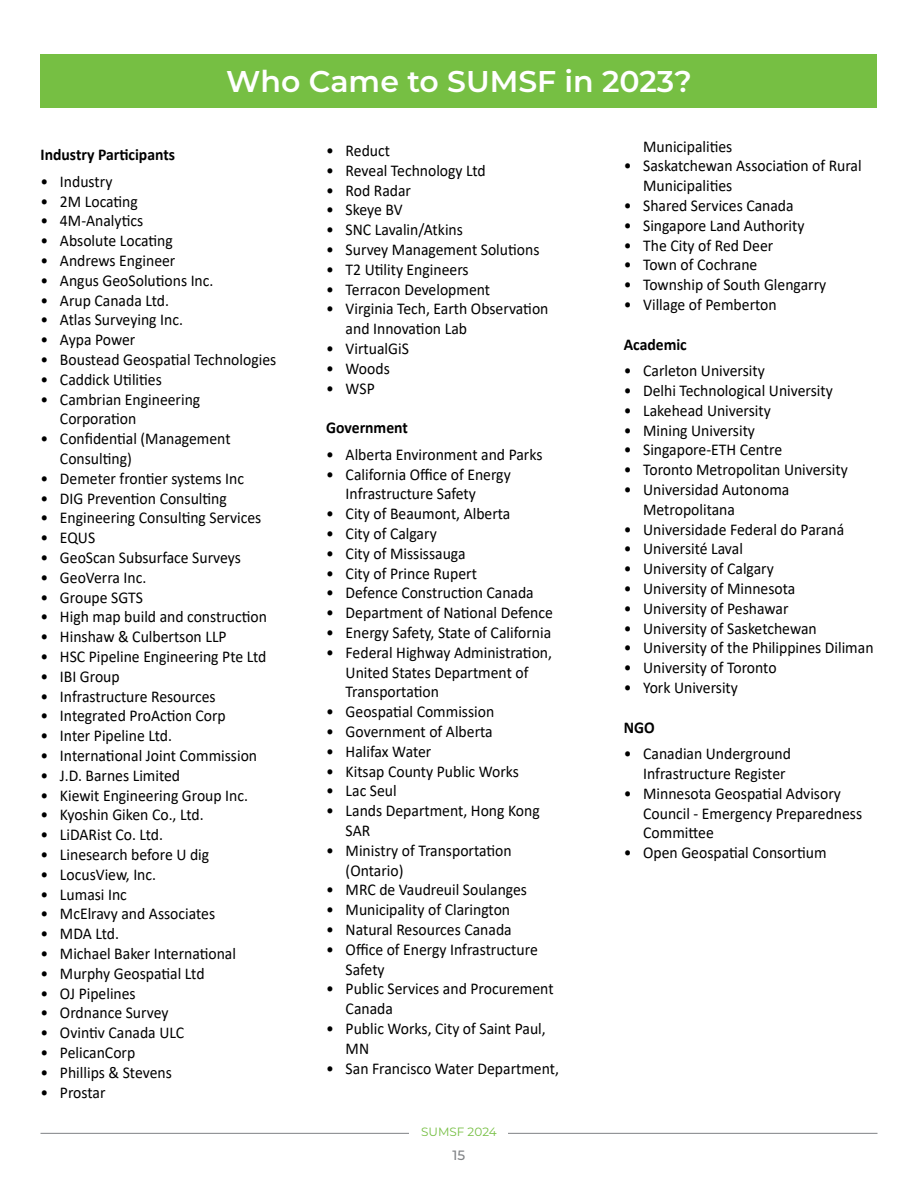
<style>
.page{position:relative;width:918px;height:1188px;background:#fff}
.page>*{position:absolute;margin:0;border:0;box-sizing:border-box;transform-origin:0 0}
.t1{font:600 30px "Montserrat";color:#fff}
.t2{font:16.5px/19.8px "Calibri";color:#000;scale:.95 1}
.t3{font:700 16.5px "Calibri";color:#000;scale:.95 1}
.t4{font:500 13.5px "Montserrat";color:#808285}
.t5{font:12px "Montserrat";color:#76bf43}
</style>
<div class="page">
<hr style="left:40px;top:1133px;width:838px;height:1px;background:#808285">
<div style="left:410px;top:1125px;width:98px;height:20px;background:#fff"></div>
<div style="left:40px;top:54px;width:838px;height:54px;background:#76bf43"></div>
<h1 class="t1" style="left:226px;top:60px;width:467px">Who Came to SUMSF in 2023?</h1>
<p class="t3" style="left:40px;top:143px;width:143px">Industry Participants</p>
<p class="t2" style="left:40px;top:171px;width:77px">• Industry</p>
<p class="t2" style="left:40px;top:191px;width:104px">• 2M Locating</p>
<p class="t2" style="left:40px;top:211px;width:110px">• 4M-Analytics</p>
<p class="t2" style="left:40px;top:230px;width:141px">• Absolute Locating</p>
<p class="t2" style="left:40px;top:250px;width:144px">• Andrews Engineer</p>
<p class="t2" style="left:40px;top:270px;width:184px">• Angus GeoSolutions Inc.</p>
<p class="t2" style="left:40px;top:290px;width:137px">• Arup Canada Ltd.</p>
<p class="t2" style="left:40px;top:310px;width:151px">• Atlas Surveying Inc.</p>
<p class="t2" style="left:40px;top:329px;width:101px">• Aypa Power</p>
<p class="t2" style="left:40px;top:349px;width:250px">• Boustead Geospatial Technologies</p>
<p class="t2" style="left:40px;top:369px;width:129px">• Caddick Utilities</p>
<p class="t2" style="left:60px;top:389px;width:149px;text-indent:-19px">• Cambrian Engineering<br>Corporation</p>
<p class="t2" style="left:60px;top:428px;width:181px;text-indent:-19px">• Confidential (Management<br>Consulting)</p>
<p class="t2" style="left:40px;top:468px;width:216px">• Demeter frontier systems Inc</p>
<p class="t2" style="left:40px;top:488px;width:198px">• DIG Prevention Consulting</p>
<p class="t2" style="left:40px;top:508px;width:234px">• Engineering Consulting Services</p>
<p class="t2" style="left:40px;top:527px;width:59px">• EQUS</p>
<p class="t2" style="left:40px;top:547px;width:213px">• GeoScan Subsurface Surveys</p>
<p class="t2" style="left:40px;top:567px;width:113px">• GeoVerra Inc.</p>
<p class="t2" style="left:40px;top:587px;width:109px">• Groupe SGTS</p>
<p class="t2" style="left:40px;top:607px;width:240px">• High map build and construction</p>
<p class="t2" style="left:40px;top:626px;width:197px">• Hinshaw &amp; Culbertson LLP</p>
<p class="t2" style="left:40px;top:646px;width:239px">• HSC Pipeline Engineering Pte Ltd</p>
<p class="t2" style="left:40px;top:666px;width:85px">• IBI Group</p>
<p class="t2" style="left:40px;top:686px;width:186px">• Infrastructure Resources</p>
<p class="t2" style="left:40px;top:706px;width:197px">• Integrated ProAction Corp</p>
<p class="t2" style="left:40px;top:725px;width:140px">• Inter Pipeline Ltd.</p>
<p class="t2" style="left:40px;top:745px;width:230px">• International Joint Commission</p>
<p class="t2" style="left:40px;top:765px;width:149px">• J.D. Barnes Limited</p>
<p class="t2" style="left:40px;top:785px;width:220px">• Kiewit Engineering Group Inc.</p>
<p class="t2" style="left:40px;top:805px;width:173px">• Kyoshin Giken Co., Ltd.</p>
<p class="t2" style="left:40px;top:824px;width:131px">• LiDARist Co. Ltd.</p>
<p class="t2" style="left:40px;top:844px;width:179px">• Linesearch before U dig</p>
<p class="t2" style="left:40px;top:864px;width:123px">• LocusView, Inc.</p>
<p class="t2" style="left:40px;top:884px;width:92px">• Lumasi Inc</p>
<p class="t2" style="left:40px;top:904px;width:185px">• McElravy and Associates</p>
<p class="t2" style="left:40px;top:923px;width:84px">• MDA Ltd.</p>
<p class="t2" style="left:40px;top:943px;width:207px">• Michael Baker International</p>
<p class="t2" style="left:40px;top:963px;width:174px">• Murphy Geospatial Ltd</p>
<p class="t2" style="left:40px;top:983px;width:102px">• OJ Pipelines</p>
<p class="t2" style="left:40px;top:1003px;width:136px">• Ordnance Survey</p>
<p class="t2" style="left:40px;top:1022px;width:153px">• Ovintiv Canada ULC</p>
<p class="t2" style="left:40px;top:1042px;width:101px">• PelicanCorp</p>
<p class="t2" style="left:40px;top:1062px;width:140px">• Phillips &amp; Stevens</p>
<p class="t2" style="left:40px;top:1082px;width:70px">• Prostar</p>
<p class="t2" style="left:326px;top:140px;width:69px">• Reduct</p>
<p class="t2" style="left:326px;top:160px;width:170px">• Reveal Technology Ltd</p>
<p class="t2" style="left:326px;top:180px;width:91px">• Rod Radar</p>
<p class="t2" style="left:326px;top:200px;width:82px">• Skeye BV</p>
<p class="t2" style="left:326px;top:219px;width:146px">• SNC Lavalin/Atkins</p>
<p class="t2" style="left:326px;top:239px;width:226px">• Survey Management Solutions</p>
<p class="t2" style="left:326px;top:259px;width:152px">• T2 Utility Engineers</p>
<p class="t2" style="left:326px;top:279px;width:174px">• Terracon Development</p>
<p class="t2" style="left:346px;top:299px;width:215px;text-indent:-19px">• Virginia Tech, Earth Observation and Innovation Lab</p>
<p class="t2" style="left:326px;top:338px;width:89px">• VirtualGiS</p>
<p class="t2" style="left:326px;top:358px;width:69px">• Woods</p>
<p class="t2" style="left:326px;top:378px;width:53px">• WSP</p>
<p class="t3" style="left:326px;top:416px;width:88px">Government</p>
<p class="t2" style="left:326px;top:444px;width:229px">• Alberta Environment and Parks</p>
<p class="t2" style="left:346px;top:464px;width:175px;text-indent:-19px">• California Office of Energy<br>Infrastructure Safety</p>
<p class="t2" style="left:326px;top:503px;width:196px">• City of Beaumont, Alberta</p>
<p class="t2" style="left:326px;top:523px;width:118px">• City of Calgary</p>
<p class="t2" style="left:326px;top:543px;width:148px">• City of Mississauga</p>
<p class="t2" style="left:326px;top:563px;width:160px">• City of Prince Rupert</p>
<p class="t2" style="left:326px;top:583px;width:220px">• Defence Construction Canada</p>
<p class="t2" style="left:326px;top:602px;width:240px">• Department of National Defence</p>
<p class="t2" style="left:326px;top:622px;width:238px">• Energy Safety, State of California</p>
<p class="t2" style="left:346px;top:642px;width:219px;text-indent:-19px">• Federal Highway Administration,<br>United States Department of<br>Transportation</p>
<p class="t2" style="left:326px;top:701px;width:178px">• Geospatial Commission</p>
<p class="t2" style="left:326px;top:721px;width:177px">• Government of Alberta</p>
<p class="t2" style="left:326px;top:741px;width:112px">• Halifax Water</p>
<p class="t2" style="left:326px;top:761px;width:204px">• Kitsap County Public Works</p>
<p class="t2" style="left:326px;top:781px;width:76px">• Lac Seul</p>
<p class="t2" style="left:346px;top:800px;width:206px;text-indent:-19px">• Lands Department, Hong Kong<br>SAR</p>
<p class="t2" style="left:346px;top:840px;width:176px;text-indent:-19px">• Ministry of Transportation (Ontario)</p>
<p class="t2" style="left:326px;top:880px;width:213px">• MRC de Vaudreuil Soulanges</p>
<p class="t2" style="left:326px;top:899px;width:195px">• Municipality of Clarington</p>
<p class="t2" style="left:326px;top:919px;width:197px">• Natural Resources Canada</p>
<p class="t2" style="left:346px;top:939px;width:204px;text-indent:-19px">• Office of Energy Infrastructure<br>Safety</p>
<p class="t2" style="left:346px;top:979px;width:220px;text-indent:-19px">• Public Services and Procurement<br>Canada</p>
<p class="t2" style="left:346px;top:1018px;width:212px;text-indent:-19px">• Public Works, City of Saint Paul,<br>MN</p>
<p class="t2" style="left:326px;top:1058px;width:247px">• San Francisco Water Department,</p>
<p class="t5" style="left:421px;top:1124px;width:77px">SUMSF 2024</p>
<p class="t4" style="left:453px;top:1146px;width:14px">15</p>
<p class="t2" style="left:643px;top:136px;width:95px">Municipalities</p>
<p class="t2" style="left:643px;top:156px;width:232px;text-indent:-19px">• Saskatchewan Association of Rural<br>Municipalities</p>
<p class="t2" style="left:624px;top:195px;width:180px">• Shared Services Canada</p>
<p class="t2" style="left:624px;top:215px;width:192px">• Singapore Land Authority</p>
<p class="t2" style="left:624px;top:235px;width:159px">• The City of Red Deer</p>
<p class="t2" style="left:624px;top:255px;width:142px">• Town of Cochrane</p>
<p class="t2" style="left:624px;top:274px;width:215px">• Township of South Glengarry</p>
<p class="t2" style="left:624px;top:294px;width:163px">• Village of Pemberton</p>
<p class="t3" style="left:624px;top:333px;width:68px">Academic</p>
<p class="t2" style="left:624px;top:360px;width:150px">• Carleton University</p>
<p class="t2" style="left:624px;top:380px;width:222px">• Delhi Technological University</p>
<p class="t2" style="left:624px;top:400px;width:156px">• Lakehead University</p>
<p class="t2" style="left:624px;top:420px;width:140px">• Mining University</p>
<p class="t2" style="left:624px;top:440px;width:168px">• Singapore-ETH Centre</p>
<p class="t2" style="left:624px;top:459px;width:237px">• Toronto Metropolitan University</p>
<p class="t2" style="left:643px;top:479px;width:155px;text-indent:-19px">• Universidad Autonoma<br>Metropolitana</p>
<p class="t2" style="left:624px;top:519px;width:234px">• Universidade Federal do Paraná</p>
<p class="t2" style="left:624px;top:539px;width:127px">• Université Laval</p>
<p class="t2" style="left:624px;top:558px;width:160px">• University of Calgary</p>
<p class="t2" style="left:624px;top:578px;width:182px">• University of Minnesota</p>
<p class="t2" style="left:624px;top:598px;width:175px">• University of Peshawar</p>
<p class="t2" style="left:624px;top:618px;width:205px">• University of Sasketchewan</p>
<p class="t2" style="left:624px;top:638px;width:265px">• University of the Philippines Diliman</p>
<p class="t2" style="left:624px;top:657px;width:162px">• University of Toronto</p>
<p class="t2" style="left:624px;top:677px;width:122px">• York University</p>
<p class="t3" style="left:624px;top:715px;width:34px">NGO</p>
<p class="t2" style="left:643px;top:743px;width:157px;text-indent:-19px">• Canadian Underground<br>Infrastructure Register</p>
<p class="t2" style="left:643px;top:783px;width:232px;text-indent:-19px">• Minnesota Geospatial Advisory<br>Council - Emergency Preparedness<br>Committee</p>
<p class="t2" style="left:624px;top:842px;width:215px">• Open Geospatial Consortium</p>
</div>
